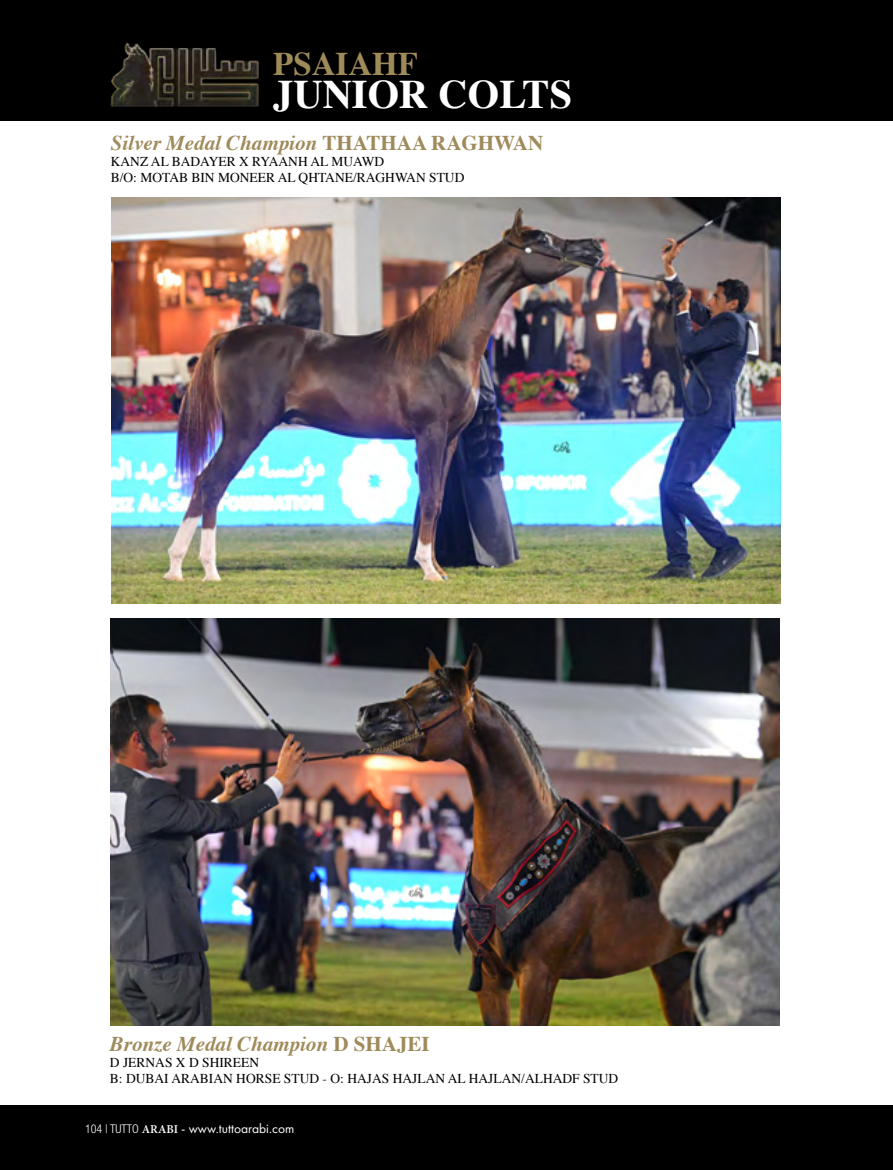
<style>
.page{position:relative;width:893px;height:1170px;background:#fff}
.page>*{position:absolute;margin:0;border:0;box-sizing:border-box;transform-origin:0 0}
.t1{font:700 40.5px "Times";color:#fff}
.t2{font:700 33px "Times";color:#9f8a5a}
.t3{font:italic 700 21px "Times";color:#9f8a5a}
.t4{font:13.5px/16.2px "Times";color:#000}
.t5{font:13.5px "Futura PT";color:#fff}
.s1{font-style:normal}
.s2{font-family:"Helvetica Neue LT Std";font-weight:300;font-stretch:condensed;font-size:12px}
.s3{font-family:"Minion Pro";font-weight:600;font-size:12px}
</style>
<div class="page">
<div style="left:0;top:1104px;width:893px;height:65px;background:#000"></div>
<img style="left:112px;top:197px;width:668px;height:406px">
<img style="left:111px;top:618px;width:668px;height:407px">
<div style="left:0;top:0;width:893px;height:120px;background:#000"></div>
<img style="left:50px;top:42px;width:245px;height:79px">
<h2 class="t2" style="left:273px;top:32px;width:146px">PSAIAHF</h2>
<h1 class="t1" style="left:273px;top:56px;width:300px">JUNIOR COLTS</h1>
<h3 class="t3" style="left:111px;top:123px;width:434px">Silver Medal Champion <span class="s1">THATHAA RAGHWAN</span></h3>
<p class="t4" style="left:111px;top:152px;width:355px">KANZ AL BADAYER X RYAANH AL MUAWD<br>B/O: MOTAB BIN MONEER AL QHTANE/RAGHWAN STUD</p>
<h3 class="t3" style="left:110px;top:1023px;width:321px">Bronze Medal Champion <span class="s1">D SHAJEI</span></h3>
<p class="t4" style="left:110px;top:1052px;width:510px">D JERNAS X D SHIREEN<br>B: DUBAI ARABIAN HORSE STUD - O: HAJAS HAJLAN AL HAJLAN/ALHADF STUD</p>
<p class="t5" style="left:85px;top:1119px;width:211px"><span class="s2">104 | TUTTO</span> <span class="s3">ARABI</span> - www.tuttoarabi.com</p>
</div>
